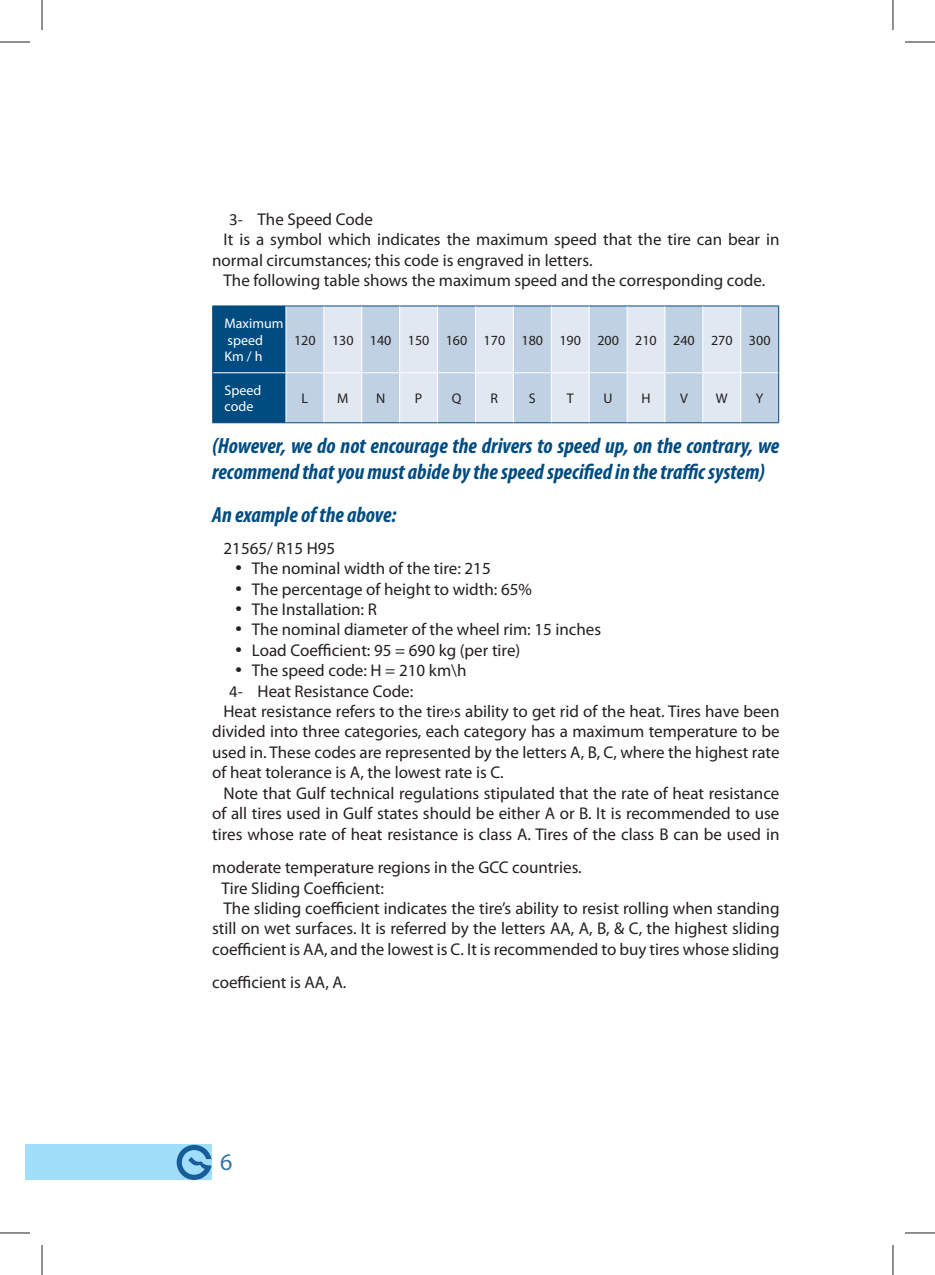
<style>
.page{position:relative;width:935px;height:1275px;background:#fff}
.page>*{position:absolute;margin:0;border:0;box-sizing:border-box;transform-origin:0 0}
.t1{font:24px "Myriad Pro";color:#3574a3}
.t2{font:italic 700 condensed 22px/26px "Myriad Pro";color:#004c80}
.t3{font:17px/20.4px "Myriad Pro";color:#241f1f}
.t4{font:17px "Symbol";color:#241f1f}
.t5{font:17px "Calibri";color:#241f1f}
.t6{font:14px "Myriad Pro";color:#241f1f}
.t7{font:14px/16.8px "Myriad Pro";color:#fff}
</style>
<div class="page">
<div style="left:25px;top:1144px;width:186px;height:36px;background:#a1def9"></div>
<svg style="left:177px;top:1144px;width:34px;height:36px"></svg>
<div style="left:213px;top:306px;width:72px;height:116px;background:#004c80"></div>
<div style="left:286px;top:306px;width:492px;height:116px;background:#c0d1e3"></div>
<svg style="left:324px;top:306px;width:416px;height:116px;background:#d1ddea"></svg>
<hr style="left:212px;top:305px;width:74px;height:1px;background:#004c80">
<hr style="left:212px;top:306px;width:1px;height:67px;background:#004c80">
<hr style="left:286px;top:305px;width:38px;height:1px;background:#004c80">
<hr style="left:324px;top:305px;width:38px;height:1px;background:#004c80">
<hr style="left:362px;top:305px;width:37px;height:1px;background:#004c80">
<hr style="left:399px;top:305px;width:38px;height:1px;background:#004c80">
<hr style="left:437px;top:305px;width:38px;height:1px;background:#004c80">
<hr style="left:475px;top:305px;width:38px;height:1px;background:#004c80">
<hr style="left:513px;top:305px;width:38px;height:1px;background:#004c80">
<hr style="left:551px;top:305px;width:38px;height:1px;background:#004c80">
<hr style="left:589px;top:305px;width:38px;height:1px;background:#004c80">
<hr style="left:627px;top:305px;width:38px;height:1px;background:#004c80">
<hr style="left:665px;top:305px;width:37px;height:1px;background:#004c80">
<hr style="left:702px;top:305px;width:38px;height:1px;background:#004c80">
<hr style="left:740px;top:305px;width:39px;height:1px;background:#004c80">
<hr style="left:778px;top:306px;width:1px;height:67px;background:#004c80">
<hr style="left:212px;top:373px;width:1px;height:49px;background:#004c80">
<hr style="left:778px;top:373px;width:1px;height:49px;background:#004c80">
<hr style="left:212px;top:422px;width:74px;height:1px;background:#004c80">
<hr style="left:286px;top:422px;width:38px;height:1px;background:#004c80">
<hr style="left:324px;top:422px;width:38px;height:1px;background:#004c80">
<hr style="left:362px;top:422px;width:37px;height:1px;background:#004c80">
<hr style="left:399px;top:422px;width:38px;height:1px;background:#004c80">
<hr style="left:437px;top:422px;width:38px;height:1px;background:#004c80">
<hr style="left:475px;top:422px;width:38px;height:1px;background:#004c80">
<hr style="left:513px;top:422px;width:38px;height:1px;background:#004c80">
<hr style="left:551px;top:422px;width:38px;height:1px;background:#004c80">
<hr style="left:589px;top:422px;width:38px;height:1px;background:#004c80">
<hr style="left:627px;top:422px;width:38px;height:1px;background:#004c80">
<hr style="left:665px;top:422px;width:37px;height:1px;background:#004c80">
<hr style="left:702px;top:422px;width:38px;height:1px;background:#004c80">
<hr style="left:740px;top:422px;width:39px;height:1px;background:#004c80">
<hr style="left:323px;top:306px;width:1px;height:66px;background:#fff">
<hr style="left:361px;top:306px;width:1px;height:66px;background:#fff">
<hr style="left:399px;top:306px;width:1px;height:66px;background:#fff">
<hr style="left:437px;top:306px;width:1px;height:66px;background:#fff">
<hr style="left:475px;top:306px;width:1px;height:66px;background:#fff">
<hr style="left:513px;top:306px;width:1px;height:66px;background:#fff">
<hr style="left:550px;top:306px;width:1px;height:66px;background:#fff">
<hr style="left:588px;top:306px;width:1px;height:66px;background:#fff">
<hr style="left:626px;top:306px;width:1px;height:66px;background:#fff">
<hr style="left:664px;top:306px;width:1px;height:66px;background:#fff">
<hr style="left:702px;top:306px;width:1px;height:66px;background:#fff">
<hr style="left:740px;top:306px;width:1px;height:66px;background:#fff">
<hr style="left:213px;top:372px;width:73px;height:1px;background:#fff">
<hr style="left:286px;top:372px;width:38px;height:1px;background:#fff">
<hr style="left:324px;top:372px;width:38px;height:1px;background:#fff">
<hr style="left:323px;top:373px;width:1px;height:49px;background:#fff">
<hr style="left:362px;top:372px;width:37px;height:1px;background:#fff">
<hr style="left:361px;top:373px;width:1px;height:49px;background:#fff">
<hr style="left:399px;top:372px;width:38px;height:1px;background:#fff">
<hr style="left:399px;top:373px;width:1px;height:49px;background:#fff">
<hr style="left:437px;top:372px;width:38px;height:1px;background:#fff">
<hr style="left:437px;top:373px;width:1px;height:49px;background:#fff">
<hr style="left:475px;top:372px;width:38px;height:1px;background:#fff">
<hr style="left:475px;top:373px;width:1px;height:49px;background:#fff">
<hr style="left:513px;top:372px;width:38px;height:1px;background:#fff">
<hr style="left:513px;top:373px;width:1px;height:49px;background:#fff">
<hr style="left:551px;top:372px;width:38px;height:1px;background:#fff">
<hr style="left:550px;top:373px;width:1px;height:49px;background:#fff">
<hr style="left:589px;top:372px;width:38px;height:1px;background:#fff">
<hr style="left:588px;top:373px;width:1px;height:49px;background:#fff">
<hr style="left:627px;top:372px;width:38px;height:1px;background:#fff">
<hr style="left:626px;top:373px;width:1px;height:49px;background:#fff">
<hr style="left:665px;top:372px;width:37px;height:1px;background:#fff">
<hr style="left:664px;top:373px;width:1px;height:49px;background:#fff">
<hr style="left:702px;top:372px;width:38px;height:1px;background:#fff">
<hr style="left:702px;top:373px;width:1px;height:49px;background:#fff">
<hr style="left:740px;top:372px;width:38px;height:1px;background:#fff">
<hr style="left:740px;top:373px;width:1px;height:49px;background:#fff">
<hr style="left:0;top:42px;width:30px;height:1px;background:#241f1f">
<hr style="left:904px;top:42px;width:30px;height:1px;background:#241f1f">
<hr style="left:0;top:1232px;width:30px;height:1px;background:#241f1f">
<hr style="left:904px;top:1232px;width:30px;height:1px;background:#241f1f">
<hr style="left:42px;top:0;width:1px;height:30px;background:#241f1f">
<hr style="left:42px;top:1245px;width:1px;height:30px;background:#241f1f">
<hr style="left:892px;top:0;width:1px;height:30px;background:#241f1f">
<hr style="left:892px;top:1245px;width:1px;height:30px;background:#241f1f">
<p class="t3" style="left:257px;top:209px;width:117px">The Speed Code</p>
<p class="t5" style="left:229px;top:208px;width:15px">3-</p>
<p class="t3" style="left:212px;top:229px;width:568px;text-indent:11px">isIt a symbol which indicates the maximum speed that the tire can bear in normal circumstances; this code is engraved in letters.</p>
<p class="t3" style="left:223px;top:270px;width:543px">The following table shows the maximum speed and the corresponding code.</p>
<p class="t7" style="left:224px;top:314px;width:60px">Maximum speed<br>Km h/</p>
<p class="t6" style="left:294px;top:331px;width:23px">120</p>
<p class="t6" style="left:332px;top:331px;width:23px">130</p>
<p class="t6" style="left:370px;top:331px;width:23px">140</p>
<p class="t6" style="left:408px;top:331px;width:23px">150</p>
<p class="t6" style="left:445px;top:331px;width:23px">160</p>
<p class="t6" style="left:483px;top:331px;width:23px">170</p>
<p class="t6" style="left:521px;top:331px;width:23px">180</p>
<p class="t6" style="left:559px;top:331px;width:23px">190</p>
<p class="t6" style="left:597px;top:331px;width:23px">200</p>
<p class="t6" style="left:635px;top:331px;width:23px">210</p>
<p class="t6" style="left:673px;top:331px;width:23px">240</p>
<p class="t6" style="left:711px;top:331px;width:23px">270</p>
<p class="t6" style="left:748px;top:331px;width:23px">300</p>
<p class="t7" style="left:224px;top:381px;width:38px">Speed</p>
<p class="t6" style="left:451px;top:390px;width:11px">Q</p>
<p class="t6" style="left:529px;top:390px;width:8px">S</p>
<p class="t6" style="left:415px;top:390px;width:9px">P</p>
<p class="t6" style="left:490px;top:390px;width:9px">R</p>
<p class="t6" style="left:301px;top:390px;width:8px">L</p>
<p class="t6" style="left:337px;top:390px;width:13px">M</p>
<p class="t6" style="left:376px;top:390px;width:11px">N</p>
<p class="t6" style="left:566px;top:390px;width:8px">T</p>
<p class="t6" style="left:603px;top:390px;width:11px">U</p>
<p class="t6" style="left:641px;top:390px;width:11px">H</p>
<p class="t6" style="left:680px;top:390px;width:9px">V</p>
<p class="t6" style="left:715px;top:390px;width:13px">W</p>
<p class="t6" style="left:755px;top:390px;width:9px">Y</p>
<p class="t7" style="left:224px;top:398px;width:30px">code</p>
<p class="t2" style="left:212px;top:432px;width:568px">(However, we do not encourage the drivers to speed up, on the contrary, we recommendthatyoumustabidebythespeedspecifiedinthetrafficsystem(</p>
<p class="t2" style="left:212px;top:501px;width:186px">Anexampleoftheabove:</p>
<p class="t3" style="left:252px;top:537px;width:240px;text-indent:-28px">21565/ R15 H95<br>The nominal width of the tire: 215</p>
<p class="t4" style="left:235px;top:560px;width:9px">•</p>
<p class="t4" style="left:235px;top:580px;width:9px">•</p>
<p class="t3" style="left:252px;top:578px;width:281px">The percentage of height to width: 65%</p>
<p class="t4" style="left:235px;top:601px;width:9px">•</p>
<p class="t3" style="left:252px;top:599px;width:126px">The Installation R:</p>
<p class="t4" style="left:235px;top:621px;width:9px">•</p>
<p class="t3" style="left:252px;top:619px;width:351px">The nominal diameter of the wheel rim: 15 inches</p>
<p class="t4" style="left:235px;top:642px;width:9px">•</p>
<p class="t3" style="left:252px;top:639px;width:270px">Load Coefficient: 95 = 690 kg (per tire(</p>
<p class="t4" style="left:235px;top:662px;width:9px">•</p>
<p class="t3" style="left:252px;top:660px;width:216px">The speed code H: = 210 km h\</p>
<p class="t3" style="left:257px;top:680px;width:157px">Heat Resistance Code:</p>
<p class="t5" style="left:229px;top:680px;width:15px">4-</p>
<p class="t3" style="left:212px;top:701px;width:569px;text-align:justify;text-indent:11px">Heat resistance refers to the tire s› ability to get rid of the heat. Tires have been divided into three categories, each category has a maximum temperature to be used in. These codes are represented by the letters A ,C,B, where the highest rate of heat tolerance is A, the lowest rate is .C</p>
<p class="t3" style="left:212px;top:782px;width:568px;text-align:justify;text-indent:11px">Note that Gulf technical regulations stipulated that the rate of heat resistance of all tires used in Gulf states should be either A or isIt.B recommended to use tires whose rate of heat resistance is class A. Tires of the class B can be used in</p>
<p class="t3" style="left:212px;top:857px;width:371px">moderate temperature regions in the GCC countries.</p>
<p class="t3" style="left:221px;top:877px;width:164px">Tire Sliding Coefficient:</p>
<p class="t3" style="left:223px;top:897px;width:557px">The sliding coefficient indicates the tires’ ability to resist rolling when standing</p>
<p class="t3" style="left:212px;top:918px;width:568px">still on wet surfaces isIt. referred by the letters AA A, ,B, &amp; ,C the highest sliding</p>
<p class="t3" style="left:212px;top:938px;width:568px">coefficient is AA, and the lowest is isIt.C recommended to buy tires whose sliding</p>
<p class="t3" style="left:212px;top:972px;width:136px">coefficient is AA A, .</p>
<h1 class="t1" style="left:220px;top:1146px;width:14px">6</h1>
</div>
